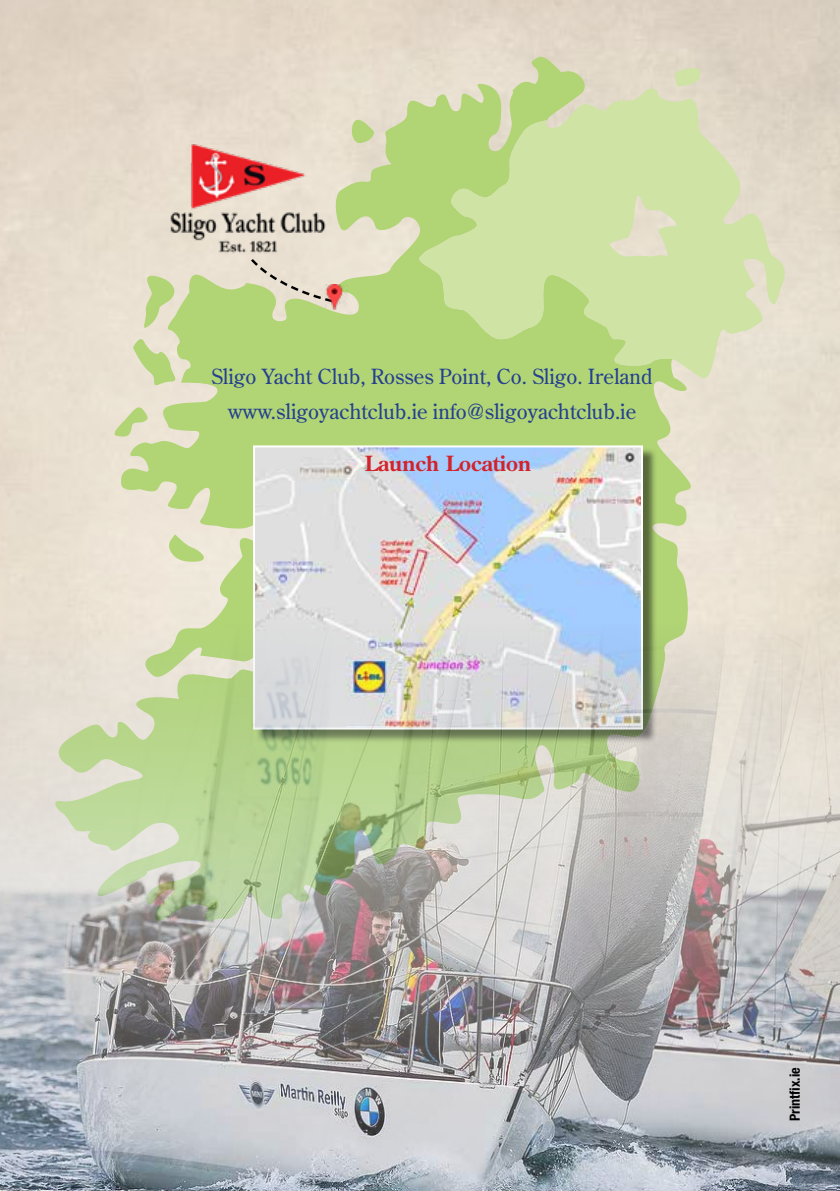
<style>
.page{position:relative;width:840px;height:1191px;background:#fff}
.page>*{position:absolute;margin:0;border:0;box-sizing:border-box;transform-origin:0 0}
.t1{font:20.8px/35px "Century Old Style";color:#25408f;text-align:center}
.t2{font:700 20.8px "Century Old Style";color:#d2232a}
.t3{font:700 condensed 14px "Helvetica Neue";color:#000}
</style>
<div class="page">
<svg style="left:48px;top:54px;width:645px;height:570px;background:#d2dbac"></svg>
<svg style="left:671px;top:65px;width:31px;height:22px"></svg>
<svg style="left:415px;top:87px;width:372px;height:294px;background:#cadd9f"></svg>
<svg style="left:249px;top:257px;width:86px;height:47px;background:#dad7bd"></svg>
<img style="left:322px;top:284px;width:25px;height:26px">
<div style="left:255px;top:447px;width:401px;height:296px;background:#000;opacity:.51"></div>
<img style="left:256px;top:448px;width:383px;height:176px">
<div style="left:253px;top:445px;width:389px;height:284px;border:2px solid #fff"></div>
<img style="left:0;top:624px;width:839px;height:567px">
<img style="left:171px;top:139px;width:156px;height:114px">
<p class="t1" style="left:211px;top:358px;width:442px">Sligo Yacht Club, Rosses Point, Co. Sligo. Ireland www.sligoyachtclub.ie info@sligoyachtclub.ie</p>
<p class="t2" style="left:365px;top:450px;width:168px">Launch Location</p>
<p class="t3" style="left:786px;top:1121px;width:55px;rotate:-90deg">Printfix.ie</p>
</div>
